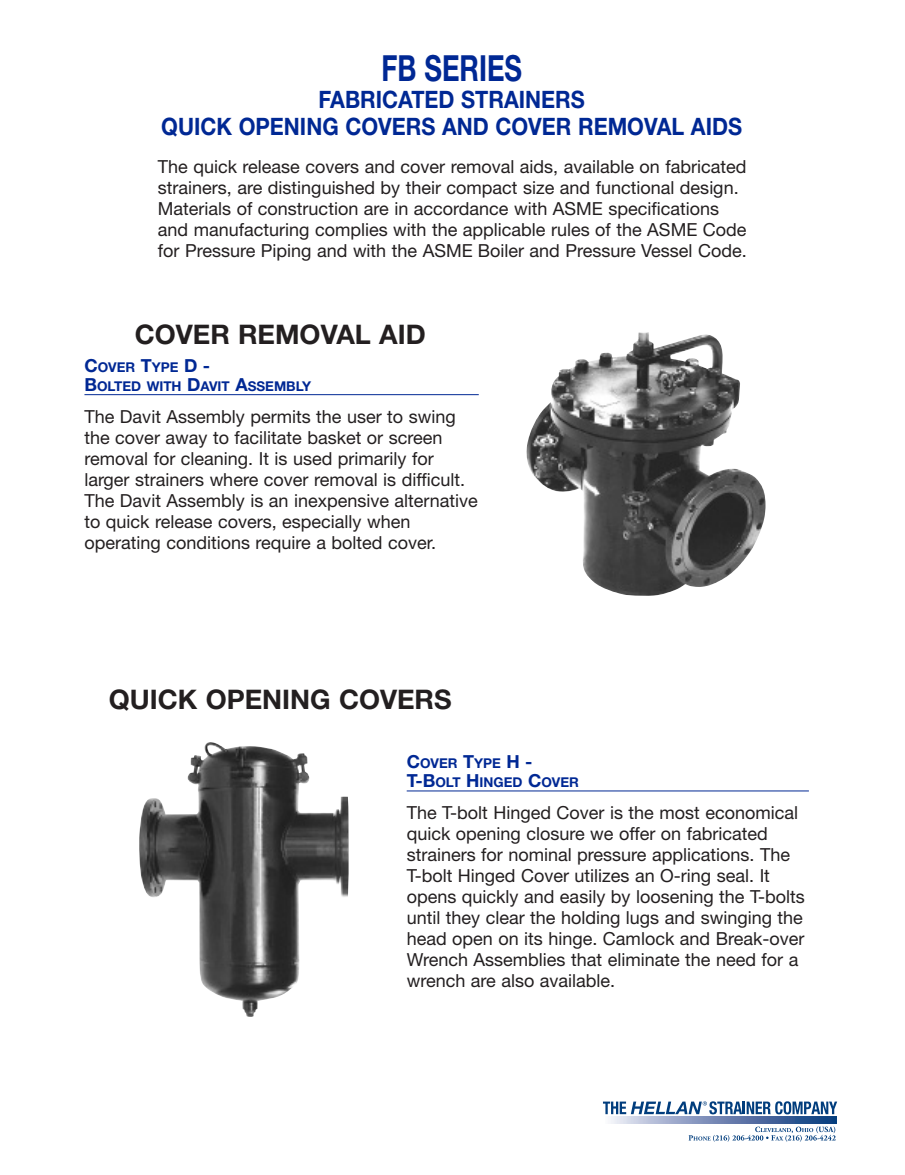
<style>
.page{position:relative;width:905px;height:1175px;background:#fff}
.page>*{position:absolute;margin:0;border:0;box-sizing:border-box;transform-origin:0 0}
.t1{font:700 36px "Helvetica Neue";color:#002894;scale:.75 1}
.t2{font:700 27px "Helvetica Neue";color:#231f20}
.t3{font:700 24px/27px "Helvetica Neue";color:#002894;text-align:center;scale:.9 1}
.t4{font:18px/21px "Helvetica Neue";color:#231f20}
.t5{font:700 13.5px/19.5px "Helvetica Neue";color:#002894}
.s1{font-size:18px}
</style>
<div class="page">
<img style="left:526px;top:332px;width:240px;height:264px">
<hr style="left:84px;top:394px;width:395px;height:1px;background:#002894">
<hr style="left:406px;top:790px;width:402px;height:1px;background:#002894">
<img style="left:139px;top:742px;width:210px;height:274px">
<svg style="left:603px;top:1101px;width:234px;height:13px"></svg>
<svg style="left:688px;top:1126px;width:147px;height:15px"></svg>
<svg style="left:610px;top:1116px;width:226px;height:7px;background:#7289b4"></svg>
<h1 class="t1" style="left:381px;top:55px;width:189px">FB SERIES</h1>
<h3 class="t3" style="left:161px;top:88px;width:647px">FABRICATED STRAINERS<br>QUICK OPENING COVERS AND COVER REMOVAL AIDS</h3>
<p class="t4" style="left:158px;top:158px;width:590px">The quick release covers and cover removal aids, available on fabricated strainers, are distinguished by their compact size and functional design.<br>Materials of construction are in accordance with ASME specifications and manufacturing complies with the applicable rules of the ASME Code for Pressure Piping and with the ASME Boiler and Pressure Vessel Code.</p>
<h2 class="t2" style="left:135px;top:325px;width:292px">COVER REMOVAL AID</h2>
<p class="t5" style="left:84px;top:358px;width:228px"><span class="s1">C</span>OVER <span class="s1">T</span>YPE <span class="s1">D -<br>B</span>OLTED WITH <span class="s1">D</span>AVIT <span class="s1">A</span>SSEMBLY</p>
<p class="t4" style="left:84px;top:407px;width:395px">The Davit Assembly permits the user to swing the cover away to facilitate basket or screen removal for cleaning. It is used primarily for larger strainers where cover removal is difficult.<br>The Davit Assembly is an inexpensive alternative to quick release covers, especially when operating conditions require a bolted cover.</p>
<h2 class="t2" style="left:109px;top:690px;width:344px">QUICK OPENING COVERS</h2>
<p class="t5" style="left:406px;top:754px;width:174px"><span class="s1">C</span>OVER <span class="s1">T</span>YPE <span class="s1">H -<br>T-B</span>OLT <span class="s1">H</span>INGED <span class="s1">C</span>OVER</p>
<p class="t4" style="left:406px;top:803px;width:399px">The T-bolt Hinged Cover is the most economical quick opening closure we offer on fabricated strainers for nominal pressure applications. The T-bolt Hinged Cover utilizes an O-ring seal. It opens quickly and easily by loosening the T-bolts until they clear the holding lugs and swinging the head open on its hinge. Camlock and Break-over Wrench Assemblies that eliminate the need for a wrench are also available.</p>
</div>
